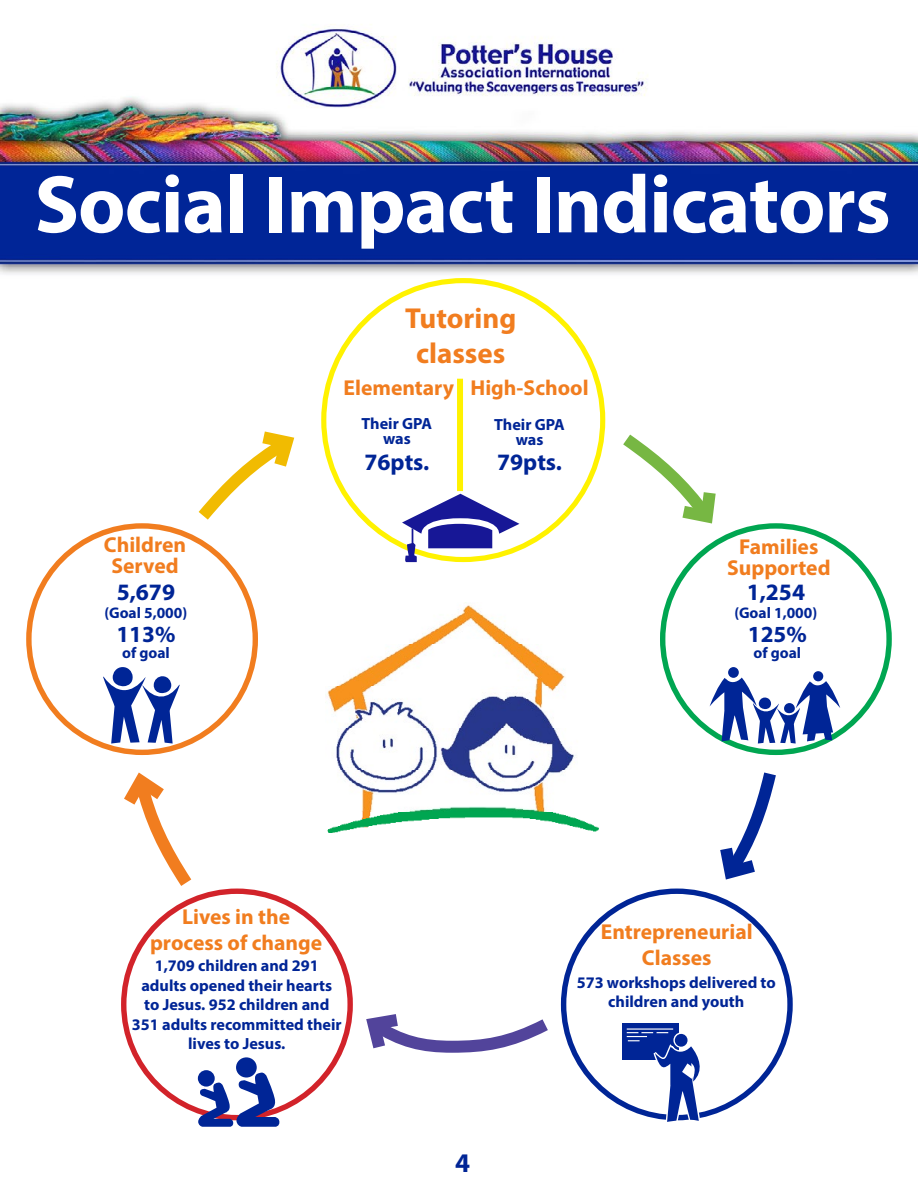
<style>
.page{position:relative;width:918px;height:1188px;background:#fff}
.page>*{position:absolute;margin:0;border:0;box-sizing:border-box;transform-origin:0 0}
.t1{font:700 82.5px "Myriad Pro";letter-spacing:-.015em;color:#fff}
.t2{font:700 28.95px/34.7px "Myriad Pro";color:#f17d1f;text-align:center}
.t3{font:700 27px "Myriad Pro";color:#002596}
.t4{font:700 23.55px "Myriad Pro";color:#002596}
.t5{font:700 23.25px "Myriad Pro";color:#002596}
.t6{font:700 21.6px/21px "Myriad Pro";color:#f17d1f;text-align:center}
.t7{font:700 16.2px/19.5px "Myriad Pro";color:#002596;text-align:center}
.t8{font:700 15.45px "Myriad Pro";color:#002596}
</style>
<div class="page">
<img style="left:0;top:24px;width:918px;height:1100px">
<img style="left:325px;top:603px;width:273px;height:229px">
<div style="left:663px;top:526px;width:226px;height:226px;background:#fff;border-radius:50%"></div>
<div style="left:660px;top:523px;width:232px;height:232px;border:5px solid #00a651;border-radius:50%"></div>
<svg style="left:710px;top:667px;width:130px;height:77px"></svg>
<div style="left:29px;top:526px;width:226px;height:226px;background:#fff;border-radius:50%"></div>
<div style="left:26px;top:523px;width:232px;height:232px;border:5px solid #f17d1f;border-radius:50%"></div>
<svg style="left:99px;top:667px;width:84px;height:77px"></svg>
<div style="left:564px;top:891px;width:226px;height:227px;background:#fff;border-radius:50%"></div>
<div style="left:622px;top:1023px;width:56px;height:37px;background:#002596"></div>
<svg style="left:627px;top:1023px;width:78px;height:101px"></svg>
<svg style="left:712px;top:759px;width:72px;height:130px"></svg>
<svg style="left:357px;top:1006px;width:204px;height:55px"></svg>
<svg style="left:113px;top:764px;width:90px;height:135px"></svg>
<svg style="left:186px;top:423px;width:117px;height:110px"></svg>
<svg style="left:610px;top:423px;width:114px;height:110px"></svg>
<div style="left:324px;top:281px;width:279px;height:279px;background:#fff;border-radius:50%"></div>
<svg style="left:402px;top:494px;width:117px;height:68px"></svg>
<div style="left:457px;top:379px;width:6px;height:112px;background:#fff200"></div>
<div style="left:124px;top:891px;width:226px;height:227px;background:#fff;border-radius:50%"></div>
<svg style="left:198px;top:1057px;width:81px;height:70px"></svg>
<h1 class="t1" style="left:35px;top:151px;width:858px">Social Impact Indicators</h1>
<h3 class="t6" style="left:104px;top:534px;width:84px">Children<br>Served</h3>
<h3 class="t4" style="left:117px;top:576px;width:60px">5,679</h3>
<p class="t8" style="left:105px;top:603px;width:84px">(Goal 5,000)</p>
<h3 class="t5" style="left:116px;top:619px;width:60px">113%</h3>
<p class="t8" style="left:122px;top:643px;width:49px">of goal</p>
<h2 class="t2" style="left:405px;top:300px;width:113px">Tutoring classes</h2>
<h3 class="t6" style="left:343px;top:376px;width:247px">Elementary High-School</h3>
<p class="t7" style="left:362px;top:415px;width:72px;line-height:15.3px">Their GPA was</p>
<h3 class="t4" style="left:364px;top:446px;width:67px">76pts.</h3>
<p class="t7" style="left:494px;top:416px;width:72px;line-height:15.3px">Their GPA was</p>
<h3 class="t4" style="left:497px;top:447px;width:67px">79pts.</h3>
<h3 class="t6" style="left:727px;top:535px;width:105px">Families<br>Supported</h3>
<h3 class="t4" style="left:747px;top:576px;width:60px">1,254</h3>
<p class="t8" style="left:735px;top:603px;width:84px">(Goal 1,000)</p>
<h3 class="t5" style="left:748px;top:619px;width:60px">125%</h3>
<p class="t8" style="left:754px;top:643px;width:49px">of goal</p>
<h3 class="t6" style="left:150px;top:903px;width:174px;line-height:26px">Lives in the process of change</h3>
<p class="t7" style="left:132px;top:956px;width:211px">1,709 children and 291 adults opened their hearts to Jesus. 952 children and<br>351 adults recommitted their lives to Jesus.</p>
<h3 class="t3" style="left:455px;top:1145px;width:16px">4</h3>
<h3 class="t6" style="left:601px;top:918px;width:153px;line-height:26px">Entrepreneurial<br>Classes</h3>
<p class="t7" style="left:577px;top:972px;width:201px">573 workshops delivered to children and youth</p>
</div>
